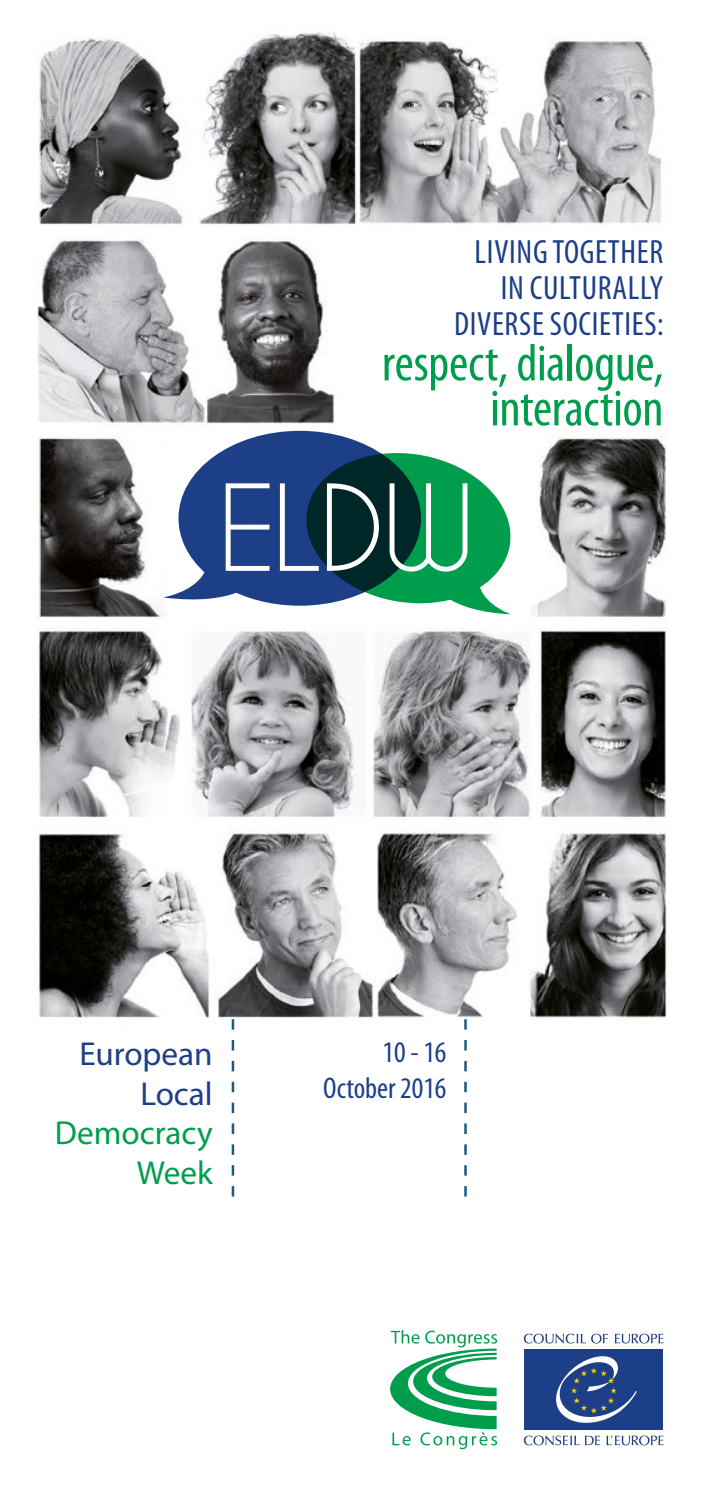
<style>
.page{position:relative;width:702px;height:1489px;background:#fff}
.page>*{position:absolute;margin:0;border:0;box-sizing:border-box;transform-origin:0 0}
.t1{font:condensed 52.5px/45px "Myriad Pro";letter-spacing:-.005em;color:#009e4c;text-align:right}
.t2{font:condensed 33.75px/36.2px "Myriad Pro";letter-spacing:.02em;color:#1c3f87;text-align:right}
.t3{font:33.25px/40px "Myriad Pro";color:#1c3f87;text-align:right}
.t4{font:33.25px/40px "Myriad Pro";color:#009e4c;text-align:right}
.t5{font:condensed 30px/36px "Myriad Pro";color:#1c3f87;text-align:right}
</style>
<div class="page">
<img style="left:37px;top:32px;width:630px;height:1412px">
<div style="left:21px;top:1028px;width:653px;height:211px;background:#fff"></div>
<svg style="left:390px;top:1329px;width:107px;height:119px"></svg>
<svg style="left:615px;top:1333px;width:48px;height:10px"></svg>
<svg style="left:524px;top:1333px;width:84px;height:10px"></svg>
<svg style="left:606px;top:1435px;width:57px;height:10px"></svg>
<svg style="left:585px;top:1435px;width:15px;height:9px"></svg>
<svg style="left:524px;top:1435px;width:55px;height:10px"></svg>
<div style="left:524px;top:1348px;width:139px;height:81px;background:#1c3f87"></div>
<svg style="left:556px;top:1356px;width:81px;height:67px"></svg>
<svg style="left:232px;top:1019px;width:2px;height:177px"></svg>
<svg style="left:464px;top:1019px;width:2px;height:177px"></svg>
<svg style="left:163px;top:431px;width:258px;height:174px;fill:#1c3f87"></svg>
<svg style="left:226px;top:483px;width:43px;height:88px"></svg>
<svg style="left:280px;top:453px;width:231px;height:161px"></svg>
<p class="t2" style="left:454px;top:233px;width:211px">LIVING TOGETHER<br>IN CULTURALLY<br>DIVERSE SOCIETIES:</p>
<h1 class="t1" style="left:382px;top:340px;width:283px">respect, dialogue, interaction</h1>
<p class="t3" style="left:79px;top:1032px;width:135px">European<br>Local</p>
<p class="t4" style="left:55px;top:1112px;width:159px">Democracy<br>Week</p>
<p class="t5" style="left:323px;top:1033px;width:125px">10 - 16<br>October 2016</p>
</div>
